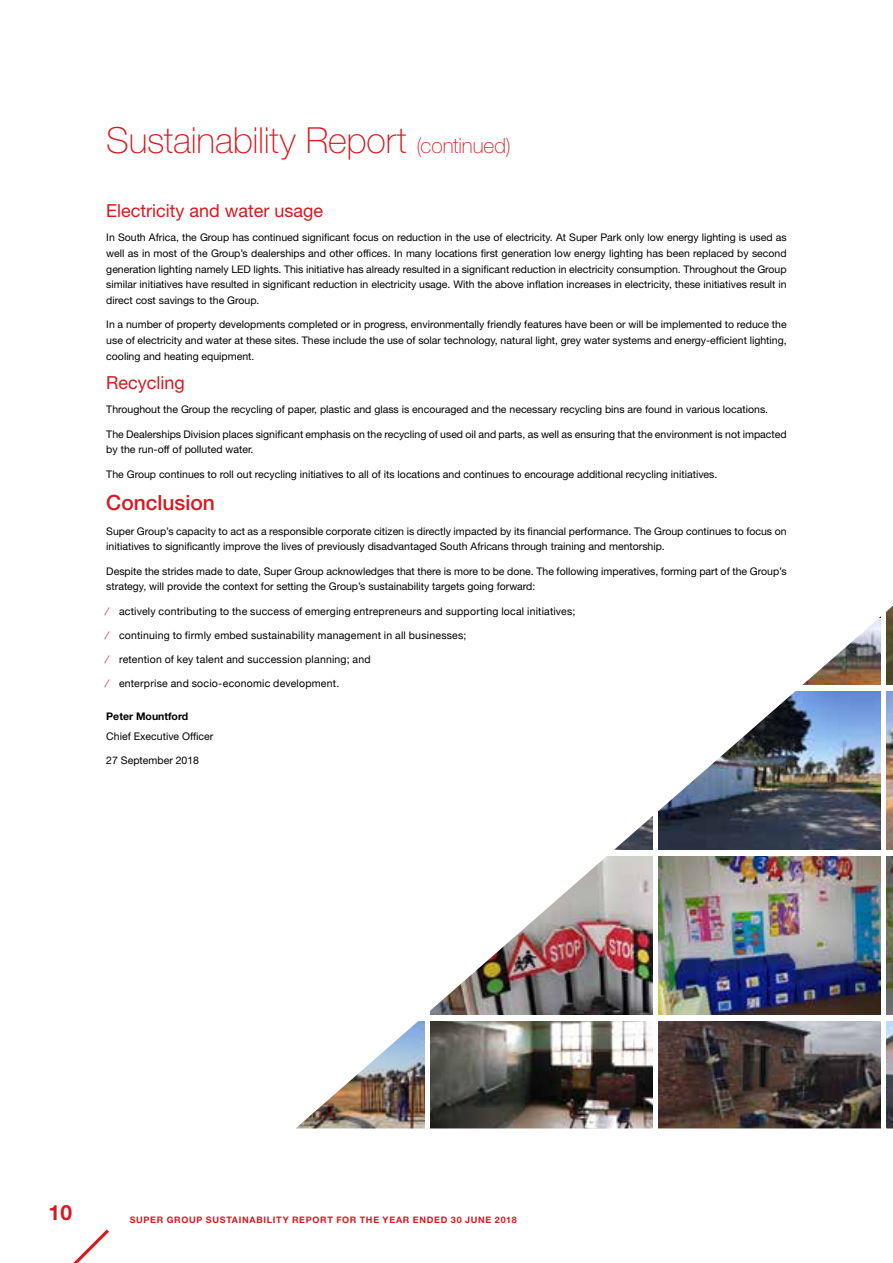
<style>
.page{position:relative;width:893px;height:1263px;background:#fff}
.page>*{position:absolute;margin:0;border:0;box-sizing:border-box;transform-origin:0 0}
.t1{font:700 42.15px/55.5px "Calibri";color:#000;text-align:center}
.t2{font:100 36px "Helvetica Neue LT Std";letter-spacing:-.005em;color:#d71920}
.t3{font:500 21px "Helvetica Neue LT Std";color:#d71920}
.t4{font:700 21px "Helvetica Neue LT Std";color:#d71920}
.t5{font:18px "Helvetica Neue LT Std";color:#d71920}
.t6{font:10.5px/15.8px "Helvetica Neue LT Std";color:#000}
.t7{font:10.5px "Helvetica Neue";letter-spacing:.02em;color:#000}
.t8{font:700 10.5px "Helvetica Neue LT Std";color:#000}
.t9{font:700 9px "Helvetica Neue LT Std";letter-spacing:.08em;color:#d71920}
.s1{font-size:21px}
.s2{color:#d71920}
</style>
<div class="page">
<img style="left:296px;top:606px;width:597px;height:523px">
<svg style="left:73px;top:1229px;width:36px;height:34px"></svg>
<h2 class="t2" style="left:106px;top:120px;width:406px">Sustainability Report <span class="s1">(continued)</span></h2>
<h3 class="t5" style="left:106px;top:200px;width:218px">Electricity and water usage</h3>
<p class="t6" style="left:106px;top:229px;width:682px;text-align:justify">In South Africa, the Group has continued significant focus on reduction in the use of electricity. At Super Park only low energy lighting is used as well as in most of the Group’s dealerships and other offices. In many locations first generation low energy lighting has been replaced by second generation lighting namely LED lights. This initiative has already resulted in a significant reduction in electricity consumption. Throughout the Group similar initiatives have resulted in significant reduction in electricity usage. With the above inflation increases in electricity, these initiatives result in direct cost savings to the Group.</p>
<p class="t6" style="left:106px;top:317px;width:682px;text-align:justify">In a number of property developments completed or in progress, environmentally friendly features have been or will be implemented to reduce the use of electricity and water at these sites. These include the use of solar technology, natural light, grey water systems and energy-efficient lighting, cooling and heating equipment.</p>
<h3 class="t5" style="left:106px;top:372px;width:80px">Recycling</h3>
<p class="t6" style="left:106px;top:402px;width:663px">Throughout the Group the recycling of paper, plastic and glass is encouraged and the necessary recycling bins are found in various locations.</p>
<p class="t6" style="left:106px;top:426px;width:682px">The Dealerships Division places significant emphasis on the recycling of used oil and parts, as well as ensuring that the environment is not impacted by the run-off of polluted water.</p>
<p class="t6" style="left:106px;top:466px;width:613px">The Group continues to roll out recycling initiatives to all of its locations and continues to encourage additional recycling initiatives.</p>
<h3 class="t3" style="left:106px;top:490px;width:110px">Conclusion</h3>
<p class="t6" style="left:106px;top:523px;width:682px">Super Group’s capacity to act as a responsible corporate citizen is directly impacted by its financial performance. The Group continues to focus on initiatives to significantly improve the lives of previously disadvantaged South Africans through training and mentorship.</p>
<p class="t6" style="left:106px;top:563px;width:682px">Despite the strides made to date, Super Group acknowledges that there is more to be done. The following imperatives, forming part of the Group’s strategy, will provide the context for setting the Group’s sustainability targets going forward:</p>
<p class="t7" style="left:106px;top:603px;width:471px"><span class="s2">∕</span> actively contributing to the success of emerging entrepreneurs and supporting local initiatives;</p>
<p class="t7" style="left:106px;top:628px;width:362px"><span class="s2">∕</span> continuing to firmly embed sustainability management in all businesses;</p>
<p class="t7" style="left:106px;top:652px;width:266px"><span class="s2">∕</span> retention of key talent and succession planning; and</p>
<p class="t7" style="left:106px;top:676px;width:234px"><span class="s2">∕</span> enterprise and socio-economic development.</p>
<p class="t8" style="left:106px;top:710px;width:84px">Peter Mountford</p>
<p class="t6" style="left:106px;top:728px;width:108px">Chief Executive Officer</p>
<p class="t6" style="left:106px;top:753px;width:94px">27 September 2018</p>
<h1 class="t1" style="left:255px;top:403px;width:118px">Before<br>After</h1>
<h1 class="t1" style="left:610px;top:403px;width:91px">After</h1>
<h3 class="t4" style="left:49px;top:1200px;width:25px">10</h3>
<p class="t9" style="left:130px;top:1214px;width:389px">SUPER GROUP SUSTAINABILITY REPORT FOR THE YEAR ENDED 30 JUNE 2018</p>
</div>
